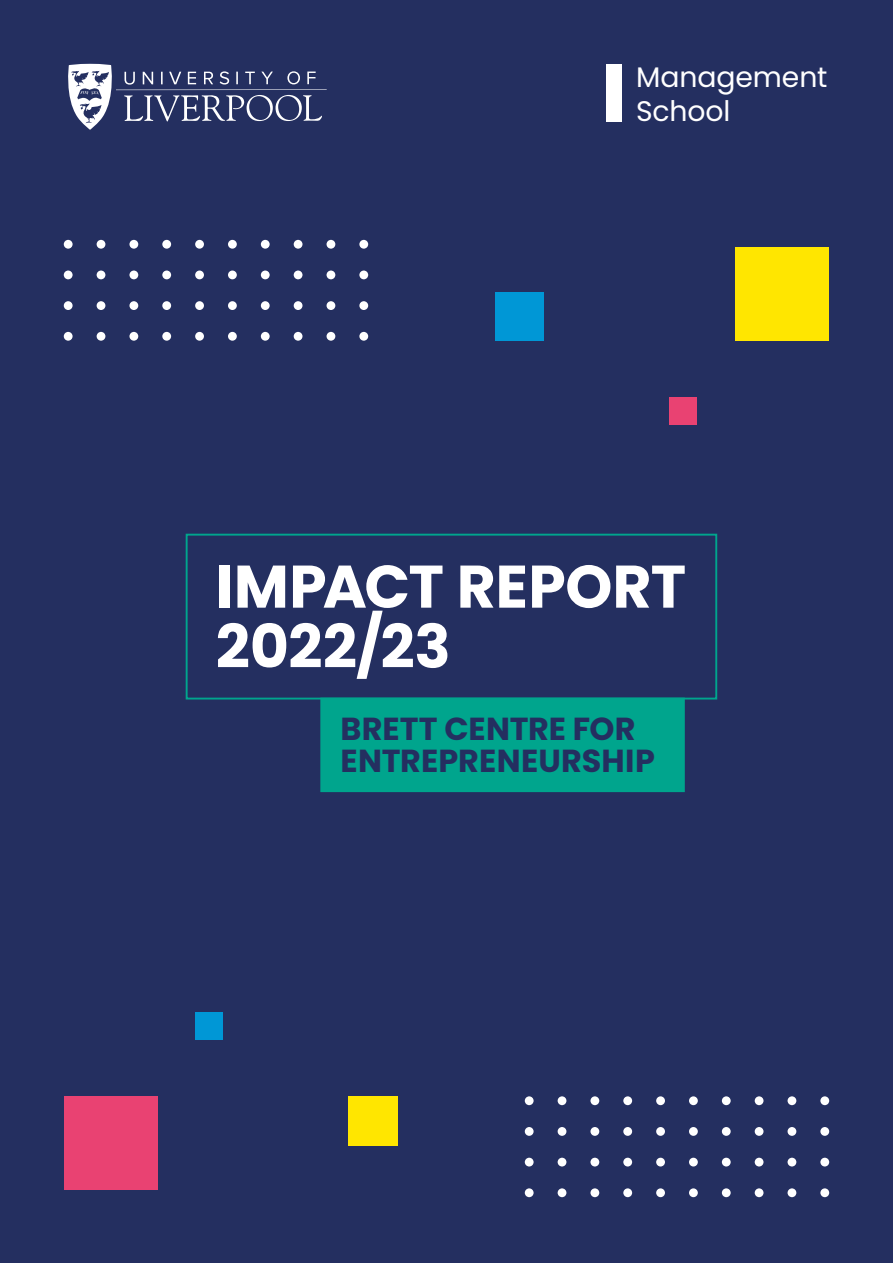
<style>
.page{position:relative;width:893px;height:1263px;background:#242f60}
.page>*{position:absolute;margin:0;border:0;box-sizing:border-box;transform-origin:0 0}
.t1{font:700 60px/60px "Poppins";letter-spacing:-.005em;color:#fff}
.t2{font:700 31.8px "Poppins";letter-spacing:.005em;color:#242f60}
.t3{font:28.2px "Poppins";letter-spacing:-.005em;color:#fff}
</style>
<div class="page">
<div style="left:64px;top:1096px;width:94px;height:93px;background:#e94272"></div>
<div style="left:196px;top:1012px;width:27px;height:28px;background:#0097d6"></div>
<div style="left:495px;top:293px;width:48px;height:48px;background:#0097d6"></div>
<div style="left:669px;top:397px;width:27px;height:28px;background:#e94272"></div>
<div style="left:735px;top:248px;width:93px;height:93px;background:#ffe600"></div>
<div style="left:348px;top:1096px;width:49px;height:50px;background:#ffe600"></div>
<div style="left:64px;top:240px;width:9px;height:9px;background:#fff;border-radius:50%"></div>
<div style="left:97px;top:240px;width:8px;height:9px;background:#fff;border-radius:50%"></div>
<div style="left:129px;top:240px;width:9px;height:9px;background:#fff;border-radius:50%"></div>
<div style="left:162px;top:240px;width:9px;height:9px;background:#fff;border-radius:50%"></div>
<div style="left:195px;top:240px;width:9px;height:9px;background:#fff;border-radius:50%"></div>
<div style="left:228px;top:240px;width:9px;height:9px;background:#fff;border-radius:50%"></div>
<div style="left:261px;top:240px;width:9px;height:9px;background:#fff;border-radius:50%"></div>
<div style="left:294px;top:240px;width:8px;height:9px;background:#fff;border-radius:50%"></div>
<div style="left:327px;top:240px;width:8px;height:9px;background:#fff;border-radius:50%"></div>
<div style="left:359px;top:240px;width:9px;height:9px;background:#fff;border-radius:50%"></div>
<div style="left:64px;top:271px;width:9px;height:8px;background:#fff;border-radius:50%"></div>
<div style="left:97px;top:271px;width:8px;height:8px;background:#fff;border-radius:50%"></div>
<div style="left:129px;top:271px;width:9px;height:8px;background:#fff;border-radius:50%"></div>
<div style="left:162px;top:271px;width:9px;height:8px;background:#fff;border-radius:50%"></div>
<div style="left:195px;top:271px;width:9px;height:8px;background:#fff;border-radius:50%"></div>
<div style="left:228px;top:271px;width:9px;height:8px;background:#fff;border-radius:50%"></div>
<div style="left:261px;top:271px;width:9px;height:8px;background:#fff;border-radius:50%"></div>
<div style="left:294px;top:271px;width:8px;height:8px;background:#fff;border-radius:50%"></div>
<div style="left:327px;top:271px;width:8px;height:8px;background:#fff;border-radius:50%"></div>
<div style="left:359px;top:271px;width:9px;height:8px;background:#fff;border-radius:50%"></div>
<div style="left:64px;top:301px;width:9px;height:9px;background:#fff;border-radius:50%"></div>
<div style="left:97px;top:301px;width:8px;height:9px;background:#fff;border-radius:50%"></div>
<div style="left:129px;top:301px;width:9px;height:9px;background:#fff;border-radius:50%"></div>
<div style="left:162px;top:301px;width:9px;height:9px;background:#fff;border-radius:50%"></div>
<div style="left:195px;top:301px;width:9px;height:9px;background:#fff;border-radius:50%"></div>
<div style="left:228px;top:301px;width:9px;height:9px;background:#fff;border-radius:50%"></div>
<div style="left:261px;top:301px;width:9px;height:9px;background:#fff;border-radius:50%"></div>
<div style="left:294px;top:301px;width:8px;height:9px;background:#fff;border-radius:50%"></div>
<div style="left:327px;top:301px;width:8px;height:9px;background:#fff;border-radius:50%"></div>
<div style="left:359px;top:301px;width:9px;height:9px;background:#fff;border-radius:50%"></div>
<div style="left:64px;top:332px;width:9px;height:9px;background:#fff;border-radius:50%"></div>
<div style="left:97px;top:332px;width:8px;height:9px;background:#fff;border-radius:50%"></div>
<div style="left:129px;top:332px;width:9px;height:9px;background:#fff;border-radius:50%"></div>
<div style="left:162px;top:332px;width:9px;height:9px;background:#fff;border-radius:50%"></div>
<div style="left:195px;top:332px;width:9px;height:9px;background:#fff;border-radius:50%"></div>
<div style="left:228px;top:332px;width:9px;height:9px;background:#fff;border-radius:50%"></div>
<div style="left:261px;top:332px;width:9px;height:9px;background:#fff;border-radius:50%"></div>
<div style="left:294px;top:332px;width:8px;height:9px;background:#fff;border-radius:50%"></div>
<div style="left:327px;top:332px;width:8px;height:9px;background:#fff;border-radius:50%"></div>
<div style="left:359px;top:332px;width:9px;height:9px;background:#fff;border-radius:50%"></div>
<div style="left:525px;top:1096px;width:9px;height:9px;background:#fff;border-radius:50%"></div>
<div style="left:558px;top:1096px;width:8px;height:9px;background:#fff;border-radius:50%"></div>
<div style="left:590px;top:1096px;width:9px;height:9px;background:#fff;border-radius:50%"></div>
<div style="left:623px;top:1096px;width:9px;height:9px;background:#fff;border-radius:50%"></div>
<div style="left:656px;top:1096px;width:9px;height:9px;background:#fff;border-radius:50%"></div>
<div style="left:689px;top:1096px;width:9px;height:9px;background:#fff;border-radius:50%"></div>
<div style="left:722px;top:1096px;width:9px;height:9px;background:#fff;border-radius:50%"></div>
<div style="left:755px;top:1096px;width:8px;height:9px;background:#fff;border-radius:50%"></div>
<div style="left:787px;top:1096px;width:9px;height:9px;background:#fff;border-radius:50%"></div>
<div style="left:820px;top:1096px;width:9px;height:9px;background:#fff;border-radius:50%"></div>
<div style="left:525px;top:1127px;width:9px;height:9px;background:#fff;border-radius:50%"></div>
<div style="left:558px;top:1127px;width:8px;height:9px;background:#fff;border-radius:50%"></div>
<div style="left:590px;top:1127px;width:9px;height:9px;background:#fff;border-radius:50%"></div>
<div style="left:623px;top:1127px;width:9px;height:9px;background:#fff;border-radius:50%"></div>
<div style="left:656px;top:1127px;width:9px;height:9px;background:#fff;border-radius:50%"></div>
<div style="left:689px;top:1127px;width:9px;height:9px;background:#fff;border-radius:50%"></div>
<div style="left:722px;top:1127px;width:9px;height:9px;background:#fff;border-radius:50%"></div>
<div style="left:755px;top:1127px;width:8px;height:9px;background:#fff;border-radius:50%"></div>
<div style="left:787px;top:1127px;width:9px;height:9px;background:#fff;border-radius:50%"></div>
<div style="left:820px;top:1127px;width:9px;height:9px;background:#fff;border-radius:50%"></div>
<div style="left:525px;top:1158px;width:9px;height:8px;background:#fff;border-radius:50%"></div>
<div style="left:558px;top:1158px;width:8px;height:8px;background:#fff;border-radius:50%"></div>
<div style="left:590px;top:1158px;width:9px;height:8px;background:#fff;border-radius:50%"></div>
<div style="left:623px;top:1158px;width:9px;height:8px;background:#fff;border-radius:50%"></div>
<div style="left:656px;top:1158px;width:9px;height:8px;background:#fff;border-radius:50%"></div>
<div style="left:689px;top:1158px;width:9px;height:8px;background:#fff;border-radius:50%"></div>
<div style="left:722px;top:1158px;width:9px;height:8px;background:#fff;border-radius:50%"></div>
<div style="left:755px;top:1158px;width:8px;height:8px;background:#fff;border-radius:50%"></div>
<div style="left:787px;top:1158px;width:9px;height:8px;background:#fff;border-radius:50%"></div>
<div style="left:820px;top:1158px;width:9px;height:8px;background:#fff;border-radius:50%"></div>
<div style="left:525px;top:1188px;width:9px;height:9px;background:#fff;border-radius:50%"></div>
<div style="left:558px;top:1188px;width:8px;height:9px;background:#fff;border-radius:50%"></div>
<div style="left:590px;top:1188px;width:9px;height:9px;background:#fff;border-radius:50%"></div>
<div style="left:623px;top:1188px;width:9px;height:9px;background:#fff;border-radius:50%"></div>
<div style="left:656px;top:1188px;width:9px;height:9px;background:#fff;border-radius:50%"></div>
<div style="left:689px;top:1188px;width:9px;height:9px;background:#fff;border-radius:50%"></div>
<div style="left:722px;top:1188px;width:9px;height:9px;background:#fff;border-radius:50%"></div>
<div style="left:755px;top:1188px;width:8px;height:9px;background:#fff;border-radius:50%"></div>
<div style="left:787px;top:1188px;width:9px;height:9px;background:#fff;border-radius:50%"></div>
<div style="left:820px;top:1188px;width:9px;height:9px;background:#fff;border-radius:50%"></div>
<svg style="left:68px;top:64px;width:44px;height:66px"></svg>
<hr style="left:116px;top:89px;width:211px;height:1px;background:#fff">
<svg style="left:161px;top:72px;width:2px;height:12px"></svg>
<svg style="left:188px;top:72px;width:8px;height:12px"></svg>
<svg style="left:169px;top:72px;width:12px;height:12px"></svg>
<svg style="left:143px;top:72px;width:10px;height:12px"></svg>
<svg style="left:125px;top:72px;width:10px;height:13px"></svg>
<svg style="left:307px;top:72px;width:9px;height:12px"></svg>
<svg style="left:261px;top:72px;width:12px;height:12px"></svg>
<svg style="left:245px;top:72px;width:10px;height:12px"></svg>
<svg style="left:204px;top:72px;width:9px;height:12px"></svg>
<svg style="left:287px;top:71px;width:13px;height:13px"></svg>
<svg style="left:236px;top:72px;width:2px;height:12px"></svg>
<svg style="left:220px;top:71px;width:9px;height:14px"></svg>
<svg style="left:124px;top:95px;width:198px;height:26px"></svg>
<div style="left:606px;top:65px;width:15px;height:57px;background:#fff"></div>
<div style="left:186px;top:534px;width:531px;height:165px;border:2px solid #00a58d"></div>
<div style="left:321px;top:699px;width:363px;height:92px;background:#00a58d"></div>
<div style="left:320px;top:698px;width:365px;height:94px;border:2px solid #00a58d"></div>
<p class="t3" style="left:636px;top:60px;width:193px">Management</p>
<p class="t3" style="left:636px;top:94px;width:96px">School</p>
<p class="t1" style="left:216px;top:557px;width:472px">IMPACT REPORT<br>2022/23</p>
<p class="t2" style="left:340px;top:710px;width:296px">BRETT CENTRE FOR</p>
<p class="t2" style="left:340px;top:742px;width:316px">ENTREPRENEURSHIP</p>
</div>
